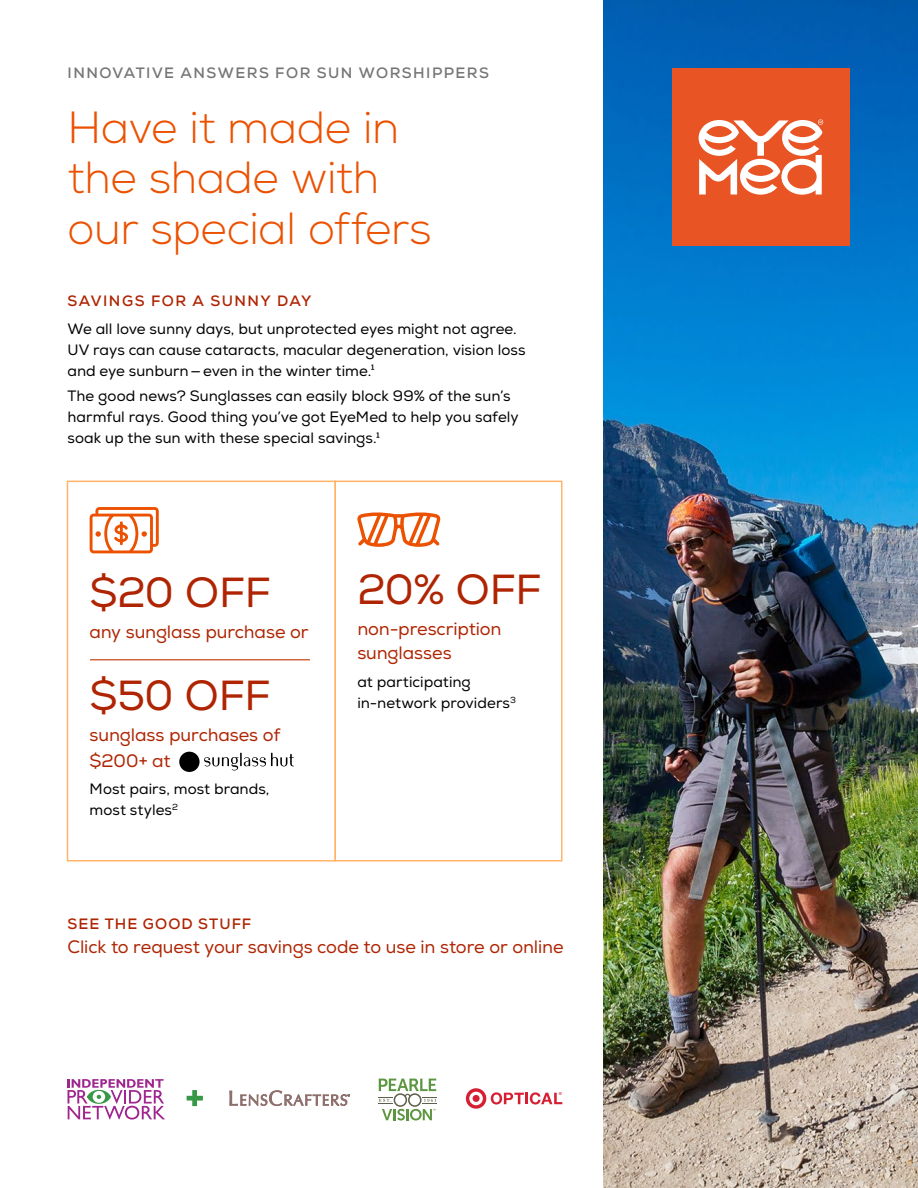
<style>
.page{position:relative;width:918px;height:1188px;background:#fff}
.page>*{position:absolute;margin:0;border:0;box-sizing:border-box;transform-origin:0 0}
.Page_Header__H2{font:300 45px/51px "Nexa";letter-spacing:-.01em;color:#eb5100}
.subhead{font:42px "Nexa";letter-spacing:-.015em;color:#af2503}
.orange_body_12_16__P{font:18px/25.5px "Nexa";letter-spacing:-.005em;color:#af2503}
.body{font:15px/21px "Nexa";color:#000}
.Page_Subheader__H1{font:700 15px "Nexa";letter-spacing:.095em;color:#757676}
.All_Caps_Subhead__H3{font:700 15px "Nexa";letter-spacing:.095em;color:#af2503}
.All_Caps_Subhead__H3-2{font:700 15px "Nexa";letter-spacing:.075em;color:#af2503}
.t1{font:500 4.05px "Helvetica Neue";color:#d61f33}
</style>
<div class="page">
<img style="left:603px;top:0;width:315px;height:1188px">
<div style="left:672px;top:69px;width:177px;height:177px;background:#e95424"></div>
<svg style="left:699px;top:119px;width:124px;height:76px"></svg>
<div style="left:334px;top:481px;width:228px;height:381px;border:2px solid #ffb469"></div>
<svg style="left:179px;top:752px;width:115px;height:20px"></svg>
<div style="left:67px;top:481px;width:269px;height:381px;border:2px solid #ffb469"></div>
<hr style="left:90px;top:659px;width:220px;height:1px;background:#c43400">
<svg style="left:90px;top:507px;width:69px;height:46px"></svg>
<svg style="left:357px;top:512px;width:83px;height:35px"></svg>
<svg style="left:466px;top:1088px;width:96px;height:21px"></svg>
<svg style="left:68px;top:1079px;width:97px;height:41px"></svg>
<svg style="left:230px;top:1091px;width:120px;height:15px"></svg>
<svg style="left:187px;top:1090px;width:16px;height:16px"></svg>
<svg style="left:379px;top:1079px;width:57px;height:41px"></svg>
<h1 class="Page_Subheader__H1" style="left:68px;top:63px;width:423px">INNOVATIVE ANSWERS FOR SUN WORSHIPPERS</h1>
<h2 class="Page_Header__H2" style="left:68px;top:103px;width:366px">Have it made in the shade with our special offers</h2>
<h3 class="All_Caps_Subhead__H3" style="left:68px;top:291px;width:245px">SAVINGS FOR A SUNNY DAY</h3>
<p class="body" style="left:67px;top:318px;width:460px">We all love sunny days, but unprotected eyes might not agree.<br>UV rays can cause cataracts, macular degeneration, vision loss and eye sunburn—even in the winter time.¹</p>
<p class="body" style="left:68px;top:386px;width:453px">The good news? Sunglasses can easily block 99% of the sun’s harmful rays. Good thing you’ve got EyeMed to help you safely soak up the sun with these special savings.1</p>
<p class="subhead" style="left:90px;top:567px;width:183px">$20 OFF</p>
<p class="orange_body_12_16__P" style="left:90px;top:619px;width:221px">any sunglass purchase or</p>
<p class="subhead" style="left:90px;top:671px;width:183px">$50 OFF</p>
<p class="orange_body_12_16__P" style="left:90px;top:722px;width:192px">sunglass purchases of $200+ at</p>
<p class="body" style="left:90px;top:779px;width:181px">Most pairs, most brands, most styles<sup>2</sup></p>
<p class="subhead" style="left:357px;top:565px;width:186px">20% OFF</p>
<p class="orange_body_12_16__P" style="left:357px;top:617px;width:146px;line-height:24px">non-prescription sunglasses</p>
<p class="body" style="left:357px;top:672px;width:160px">at participating in-network providers<sup>3</sup></p>
<h3 class="All_Caps_Subhead__H3-2" style="left:68px;top:914px;width:185px">SEE THE GOOD STUFF</h3>
<p class="orange_body_12_16__P" style="left:68px;top:934px;width:498px">Click to request your savings code to use in store or online</p>
<p class="t1" style="left:559px;top:1090px;width:5px">®</p>
</div>
